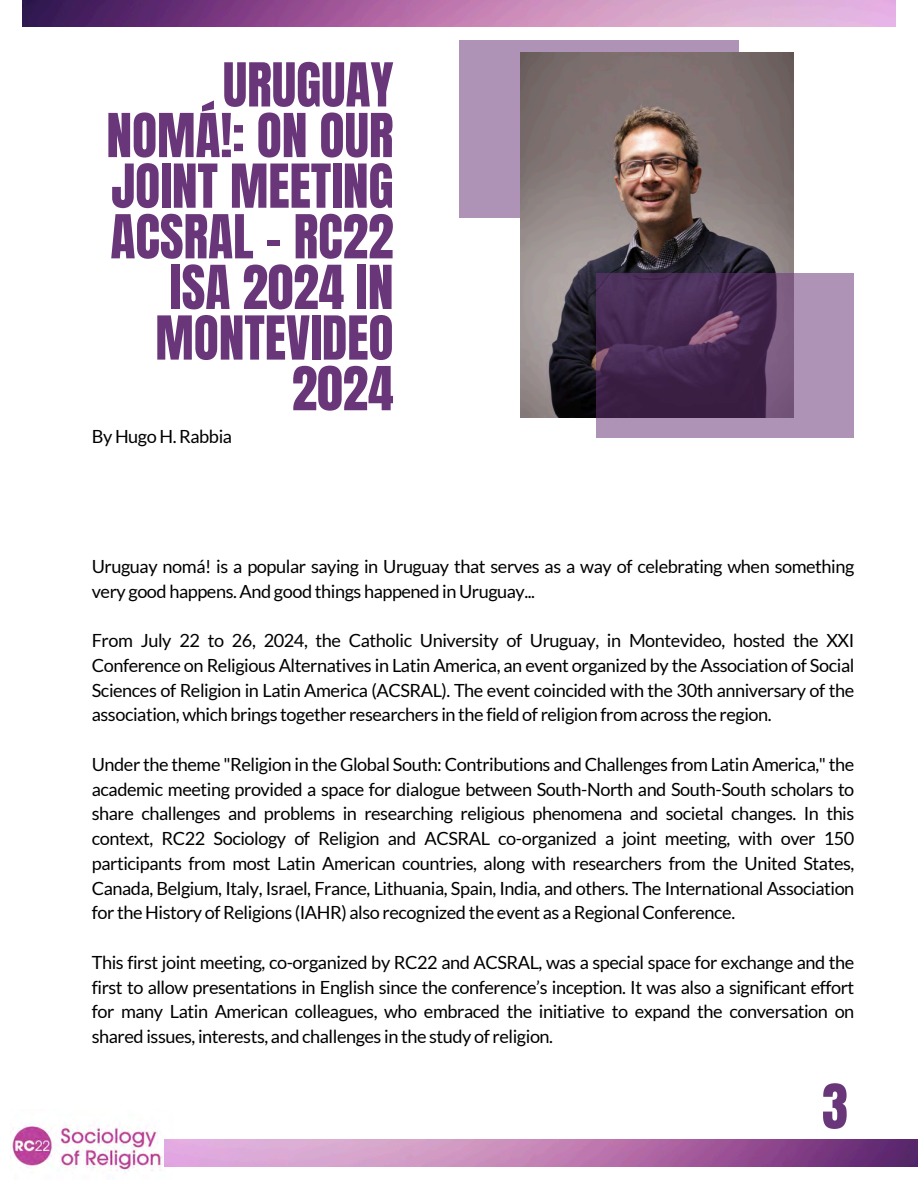
<style>
.page{position:relative;width:918px;height:1188px;background:#fff}
.page>*{position:absolute;margin:0;border:0;box-sizing:border-box;transform-origin:0 0}
.t1{font:52.5px "Anton";color:#6a367a}
.t2{font:51.45px/50.7px "Anton";color:#6a367a;text-align:right}
.t3{font:18.15px/24.8px "Lato";letter-spacing:-.025em;color:#000;text-align:justify}
</style>
<div class="page">
<img style="left:10px;top:1124px;width:164px;height:47px">
<img style="left:165px;top:1140px;width:753px;height:27px">
<img style="left:23px;top:0;width:872px;height:26px">
<div style="left:459px;top:40px;width:279px;height:178px;background:#ae93b7"></div>
<img style="left:520px;top:53px;width:273px;height:364px">
<svg style="left:596px;top:274px;width:258px;height:164px;background:#6c4f75"></svg>
<h1 class="t2" style="left:106px;top:60px;width:289px">URUGUAY<br>NOMÁ!: ON OUR<br>JOINT MEETING<br>ACSRAL - RC22<br>ISA 2024 IN<br>MONTEVIDEO<br>2024</h1>
<p class="t3" style="left:92px;top:423px;width:142px">By Hugo H. Rabbia</p>
<p class="t3" style="left:92px;top:554px;width:764px">Uruguay nomá! is a popular saying in Uruguay that serves as a way of celebrating when something very good happens. And good things happened in Uruguay...</p>
<p class="t3" style="left:92px;top:628px;width:764px">From July 22 to 26, 2024, the Catholic University of Uruguay, in Montevideo, hosted the XXI Conference on Religious Alternatives in Latin America, an event organized by the Association of Social Sciences of Religion in Latin America (ACSRAL). The event coincided with the 30th anniversary of the association, which brings together researchers in the field of religion from across the region.</p>
<p class="t3" style="left:92px;top:752px;width:764px">Under the theme "Religion in the Global South: Contributions and Challenges from Latin America," the academic meeting provided a space for dialogue between South-North and South-South scholars to share challenges and problems in researching religious phenomena and societal changes. In this context, RC22 Sociology of Religion and ACSRAL co-organized a joint meeting, with over 150 participants from most Latin American countries, along with researchers from the United States, Canada, Belgium, Italy, Israel, France, Lithuania, Spain, India, and others. The International Association for the History of Religions (IAHR) also recognized the event as a Regional Conference.</p>
<p class="t3" style="left:92px;top:950px;width:764px">This first joint meeting, co-organized by RC22 and ACSRAL, was a special space for exchange and the first to allow presentations in English since the conference’s inception. It was also a significant effort for many Latin American colleagues, who embraced the initiative to expand the conversation on shared issues, interests, and challenges in the study of religion.</p>
<p class="t1" style="left:822px;top:1069px;width:27px">3</p>
</div>
